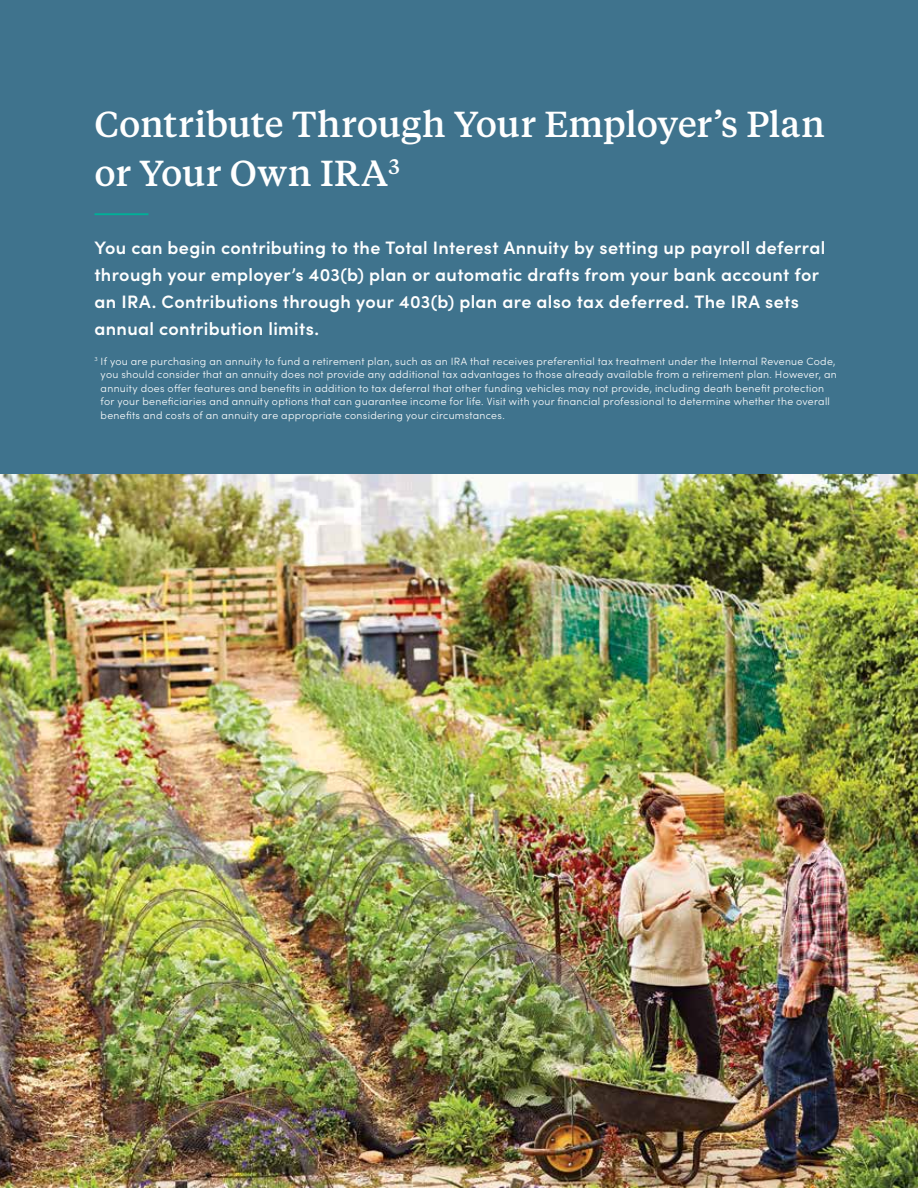
<style>
.page{position:relative;width:918px;height:1188px;background:#fff}
.page>*{position:absolute;margin:0;border:0;box-sizing:border-box;transform-origin:0 0}
.t1{font:500 36px/49.5px "Tiempos Text";letter-spacing:-.005em;color:#fff}
.t2{font:600 18px/27px "Sofia Pro";letter-spacing:.015em;color:#fff}
.t3{font:300 10.5px/13.5px "Sofia Pro";letter-spacing:.03em;color:#fff}
</style>
<div class="page">
<img style="left:0;top:473px;width:918px;height:715px">
<div style="left:0;top:0;width:918px;height:473px;background:#3f738d"></div>
<hr style="left:94px;top:213px;width:54px;height:2px;background:#00b098">
<h1 class="t1" style="left:94px;top:98px;width:732px">Contribute Through Your Employer’s Plan or Your Own IRA<sup>3</sup></h1>
<p class="t2" style="left:94px;top:233px;width:732px">You can begin contributing to the Total Interest Annuity by setting up payroll deferral through your employer’s 403(b) plan or automatic drafts from your bank account for an IRA. Contributions through your 403(b) plan are also tax deferred. The IRA sets annual contribution limits.</p>
<p class="t3" style="left:101px;top:354px;width:738px;text-indent:-6px"><sup>3</sup> If you are purchasing an annuity to fund a retirement plan, such as an IRA that receives preferential tax treatment under the Internal Revenue Code, you should consider that an annuity does not provide any additional tax advantages to those already available from a retirement plan. However, an annuity does offer features and benefits in addition to tax deferral that other funding vehicles may not provide, including death benefit protection for your beneficiaries and annuity options that can guarantee income for life. Visit with your financial professional to determine whether the overall benefits and costs of an annuity are appropriate considering your circumstances.</p>
</div>
